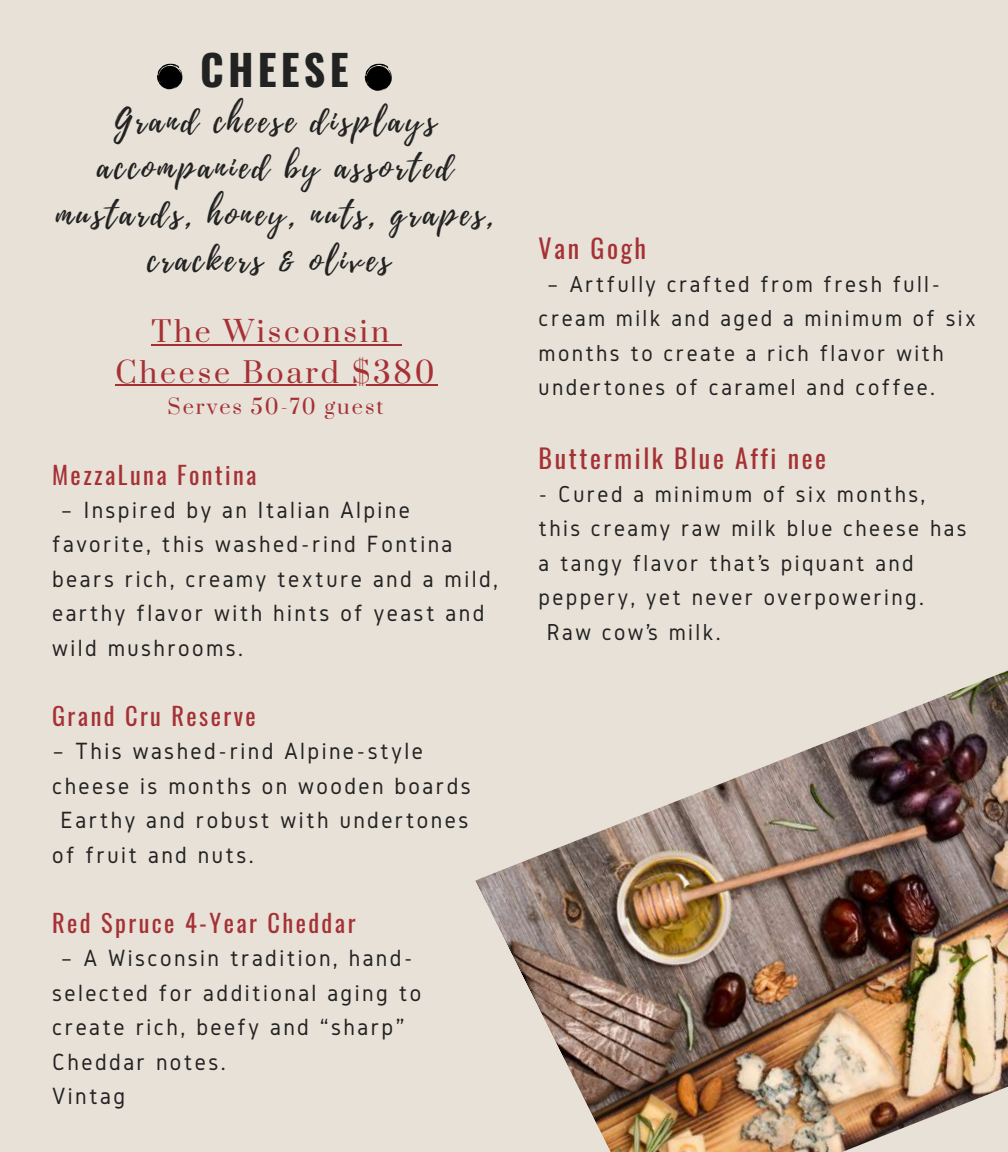
<style>
.page{position:relative;width:1008px;height:1152px;background:#e7e1d7}
.page>*{position:absolute;margin:0;border:0;box-sizing:border-box;transform-origin:0 0}
.t1{font:700 42px "Oswald";letter-spacing:.1em;color:#222}
.t2{font:32.6px/46.4px "Playlist Script";letter-spacing:.1em;color:#222;text-align:center}
.t3{font:28.4px/40.4px "Prata";letter-spacing:.1em;color:#a63135;text-align:center}
.t4{font:26px "Oswald";letter-spacing:.1em;color:#a63135}
.t5{font:24.4px/34.4px "Gidole";letter-spacing:.1em;color:#222}
.t6{font:24.4px "Oswald";letter-spacing:.1em;color:#a63135}
.t7{font:24px/34.4px "Gidole";letter-spacing:.1em;color:#222}
.t8{font:20px "Prata";letter-spacing:.1em;color:#a63135}
</style>
<div class="page">
<hr style="left:151px;top:344px;width:241px;height:1px;background:#a63135">
<hr style="left:115px;top:384px;width:322px;height:2px;background:#a63135">
<svg style="left:365px;top:64px;width:27px;height:27px"></svg>
<svg style="left:157px;top:64px;width:25px;height:25px"></svg>
<img style="left:475px;top:670px;width:533px;height:482px">
<h1 class="t1" style="left:200px;top:37px;width:150px">CHEESE</h1>
<h2 class="t2" style="left:56px;top:99px;width:440px">Grand cheese displays accompanied by assorted mustards, honey, nuts, grapes, crackers &amp; olives</h2>
<p class="t3" style="left:115px;top:313px;width:321px">The Wisconsin<br>Cheese Board $380</p>
<p class="t8" style="left:167px;top:394px;width:218px">Serves 50-70 guest</p>
<p class="t6" style="left:52px;top:456px;width:206px">MezzaLuna Fontina</p>
<p class="t5" style="left:52px;top:492px;width:447px;text-indent:9px">– Inspired by an Italian Alpine favorite, this washed-rind Fontina bears rich, creamy texture and a mild, earthy flavor with hints of yeast and wild mushrooms.</p>
<p class="t6" style="left:52px;top:697px;width:205px">Grand Cru Reserve</p>
<p class="t5" style="left:52px;top:734px;width:372px">– This washed-rind Alpine-style</p>
<p class="t5" style="left:52px;top:768px;width:420px">cheese is months on wooden boards</p>
<p class="t5" style="left:61px;top:803px;width:409px">Earthy and robust with undertones</p>
<p class="t5" style="left:52px;top:837px;width:203px">of fruit and nuts.</p>
<p class="t6" style="left:52px;top:904px;width:305px">Red Spruce 4-Year Cheddar</p>
<p class="t5" style="left:52px;top:941px;width:371px;text-indent:9px">– A Wisconsin tradition, hand&shy;selected for additional aging to create rich, beefy and “sharp”<br>Cheddar notes.<br>Vintag</p>
<p class="t4" style="left:539px;top:228px;width:109px">Van Gogh</p>
<p class="t7" style="left:539px;top:266px;width:439px;text-indent:8px">– Artfully crafted from fresh full&shy;cream milk and aged a minimum of six months to create a rich flavor with undertones of caramel and coffee.</p>
<p class="t4" style="left:539px;top:438px;width:289px">Buttermilk Blue Affi nee</p>
<p class="t7" style="left:539px;top:476px;width:388px">- Cured a minimum of six months,</p>
<p class="t7" style="left:539px;top:511px;width:429px">this creamy raw milk blue cheese has</p>
<p class="t7" style="left:539px;top:545px;width:377px">a tangy flavor that’s piquant and</p>
<p class="t7" style="left:539px;top:580px;width:387px">peppery, yet never overpowering.</p>
<p class="t7" style="left:547px;top:614px;width:175px">Raw cow’s milk.</p>
</div>
